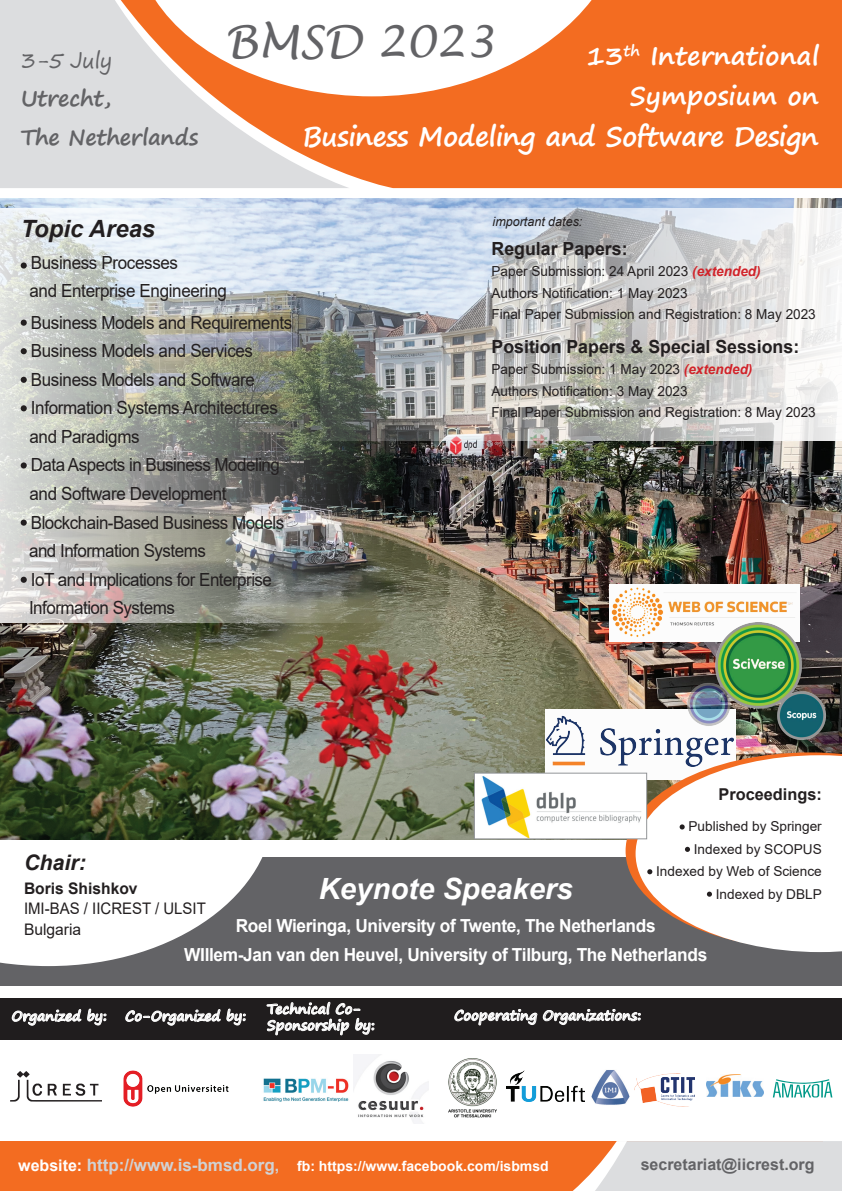
<style>
.page{position:relative;width:842px;height:1191px;background:#fff}
.page>*{position:absolute;margin:0;border:0;box-sizing:border-box;transform-origin:0 0}
.t1{font:italic 43.9px "Lucida Handwriting";color:#636366}
.t2{font:italic 700 29.3px "Arial";color:#fff}
.t3{font:700 27px "Segoe Print";letter-spacing:-.02em;color:#fff}
.t4{font:700 25.7px/40.6px "Segoe Print";color:#fff;text-align:right}
.t5{font:italic 700 23.8px "Arial";color:#231f20}
.t6{font:700 21.8px/38.4px "Segoe Print";letter-spacing:-.01em;color:#636366}
.t7{font:21.8px "Segoe Print";color:#636366;scale:.96 1}
.t8{font:italic 700 21.4px "Arial";color:#231f20}
.t9{font:18.1px/28.6px "Arial";letter-spacing:-.02em;color:#231f20;scale:.94 1}
.t10{font:700 18.1px "Arial";color:#231f20}
.t11{font:700 18px/29.2px "Arial";letter-spacing:-.02em;color:#fff;text-align:center;scale:.96 1}
.t12{font:700 16.3px "Arial";color:#231f20}
.t13{font:700 16px "Arial";color:#636366}
.t14{font:15.9px/20.5px "Arial";color:#231f20;scale:.94 1}
.t15{font:700 15.9px "Arial";color:#231f20}
.t16{font:700 14px "Arial";color:#fff}
.t17{font:13.8px/21.3px "Arial";color:#231f20}
.t18{font:700 13.7px/16.5px "Segoe Print";color:#fff}
.t19{font:13.6px/22.4px "Arial";color:#231f20;text-align:right}
.t20{font:italic 12.8px "Arial";color:#231f20}
.s1{font-weight:700;font-style:italic;color:#d1232a}
.s2{font-size:16px}
.s3{font-size:17px;color:#d1d2d4}
.s4{font-size:16px;color:#d1d2d4}
</style>
<div class="page">
<div style="left:0;top:0;width:101px;height:188px;background:#dcdddf"></div>
<svg style="left:101px;top:0;width:741px;height:188px;fill:#f36c21"></svg>
<div style="left:0;top:1141px;width:822px;height:50px;background:#f36c21"></div>
<svg style="left:573px;top:1141px;width:269px;height:50px;background:#e0d4d0"></svg>
<div style="left:0;top:998px;width:842px;height:41px;background:#201d1e"></div>
<div style="left:0;top:856px;width:842px;height:129px;background:#636366"></div>
<svg style="left:0;top:839px;width:273px;height:127px;fill:#fff"></svg>
<img style="left:0;top:198px;width:842px;height:641px">
<img style="left:0;top:208px;width:452px;height:414px">
<svg style="left:320px;top:208px;width:522px;height:233px;background:#c3c5c7"></svg>
<div style="left:21px;top:262px;width:6px;height:7px;background:#231f20;border-radius:50%"></div>
<div style="left:21px;top:319px;width:6px;height:7px;background:#231f20;border-radius:50%"></div>
<svg style="left:21px;top:348px;width:6px;height:6px"></svg>
<svg style="left:21px;top:377px;width:6px;height:6px"></svg>
<svg style="left:21px;top:405px;width:6px;height:6px"></svg>
<svg style="left:21px;top:462px;width:6px;height:6px"></svg>
<svg style="left:21px;top:519px;width:6px;height:6px"></svg>
<div style="left:21px;top:576px;width:6px;height:7px;background:#231f20;border-radius:50%"></div>
<svg style="left:12px;top:1008px;width:95px;height:18px"></svg>
<svg style="left:125px;top:1008px;width:121px;height:18px"></svg>
<svg style="left:454px;top:1009px;width:187px;height:17px"></svg>
<svg style="left:266px;top:1001px;width:109px;height:35px"></svg>
<img style="left:545px;top:709px;width:191px;height:63px">
<img style="left:609px;top:584px;width:191px;height:57px">
<img style="left:688px;top:622px;width:137px;height:117px">
<svg style="left:626px;top:752px;width:216px;height:132px"></svg>
<svg style="left:636px;top:755px;width:206px;height:197px"></svg>
<svg style="left:680px;top:824px;width:5px;height:5px"></svg>
<svg style="left:685px;top:846px;width:5px;height:6px"></svg>
<svg style="left:647px;top:869px;width:5px;height:5px"></svg>
<svg style="left:707px;top:891px;width:5px;height:5px"></svg>
<img style="left:476px;top:774px;width:169px;height:63px">
<div style="left:474px;top:772px;width:173px;height:67px;border:1px solid #939598"></div>
<svg style="left:10px;top:1071px;width:92px;height:30px"></svg>
<img style="left:449px;top:1058px;width:48px;height:60px">
<svg style="left:773px;top:1079px;width:59px;height:18px"></svg>
<img style="left:635px;top:1073px;width:60px;height:33px">
<img style="left:707px;top:1074px;width:56px;height:22px">
<img style="left:506px;top:1070px;width:78px;height:31px">
<img style="left:263px;top:1078px;width:86px;height:23px">
<img style="left:354px;top:1054px;width:75px;height:70px">
<img style="left:123px;top:1070px;width:106px;height:37px">
<img style="left:591px;top:1070px;width:38px;height:35px">
<p class="t7" style="left:21px;top:40px;width:97px">3-5 July</p>
<p class="t6" style="left:21px;top:78px;width:179px">Utrecht,<br>The Netherlands</p>
<h1 class="t1" style="left:225px;top:15px;width:271px">BMSD 2023</h1>
<h3 class="t4" style="left:586px;top:34px;width:234px">13<sup>th</sup> International<br>Symposium on</h3>
<h3 class="t3" style="left:302px;top:112px;width:518px">Business Modeling and Software Design</h3>
<h3 class="t5" style="left:21px;top:213px;width:136px">Topic Areas</h3>
<p class="t9" style="left:29px;top:248px;width:212px">Business Processes<br>and Enterprise Engineering</p>
<p class="t9" style="left:29px;top:308px;width:282px">Business Models and Requirements<br>Business Models and Services<br>Business Models and Software<br>Information Systems Architectures and Paradigms<br>Data Aspects in Business Modeling and Software Development<br>Blockchain-Based Business Models and Information Systems<br>IoT and Implications for Enterprise<br>Information Systems</p>
<p class="t20" style="left:493px;top:213px;width:91px">important dates:</p>
<p class="t10" style="left:491px;top:236px;width:138px">Regular Papers:</p>
<p class="t17" style="left:491px;top:261px;width:326px">Paper Submission: 24 April 2023 <span class="s1">(extended)<br></span>Authors Notification: 1 May 2023<br>Final Paper Submission and Registration: 8 May 2023</p>
<p class="t10" style="left:491px;top:334px;width:309px">Position Papers &amp; Special Sessions:</p>
<p class="t17" style="left:491px;top:359px;width:326px">Paper Submission: 1 May 2023 <span class="s1">(extended)<br></span>Authors Notification: 3 May 2023<br>Final Paper Submission and Registration: 8 May 2023</p>
<p class="t12" style="left:718px;top:783px;width:105px">Proceedings:</p>
<p class="t19" style="left:656px;top:815px;width:167px">Published by Springer<br>Indexed by SCOPUS<br>Indexed by Web of Science<br>Indexed by DBLP</p>
<p class="t8" style="left:24px;top:848px;width:63px">Chair:</p>
<p class="t15" style="left:24px;top:876px;width:115px">Boris Shishkov</p>
<p class="t14" style="left:24px;top:898px;width:195px">IMI-BAS / IICREST / ULSIT<br>Bulgaria</p>
<h2 class="t2" style="left:319px;top:869px;width:255px">Keynote Speakers</h2>
<p class="t11" style="left:184px;top:911px;width:546px">Roel Wieringa, University of Twente, The Netherlands<br>WIllem-Jan van den Heuvel, University of Tilburg, The Netherlands</p>
<p class="t18" style="left:267px;top:1000px;width:109px">Technical Co-<br>Sponsorship by:</p>
<p class="t18" style="left:12px;top:1007px;width:97px">Organized by:</p>
<p class="t18" style="left:125px;top:1007px;width:123px">Co-Organized by:</p>
<p class="t18" style="left:454px;top:1006px;width:189px">Cooperating Organizations:</p>
<p class="t16" style="left:18px;top:1156px;width:532px"><span class="s2">website:</span> <span class="s3">http://www.is-bmsd.org</span><span class="s4">,</span> fb: https://www.facebook.com/isbmsd</p>
<p class="t13" style="left:641px;top:1153px;width:175px">secretariat@iicrest.org</p>
</div>
